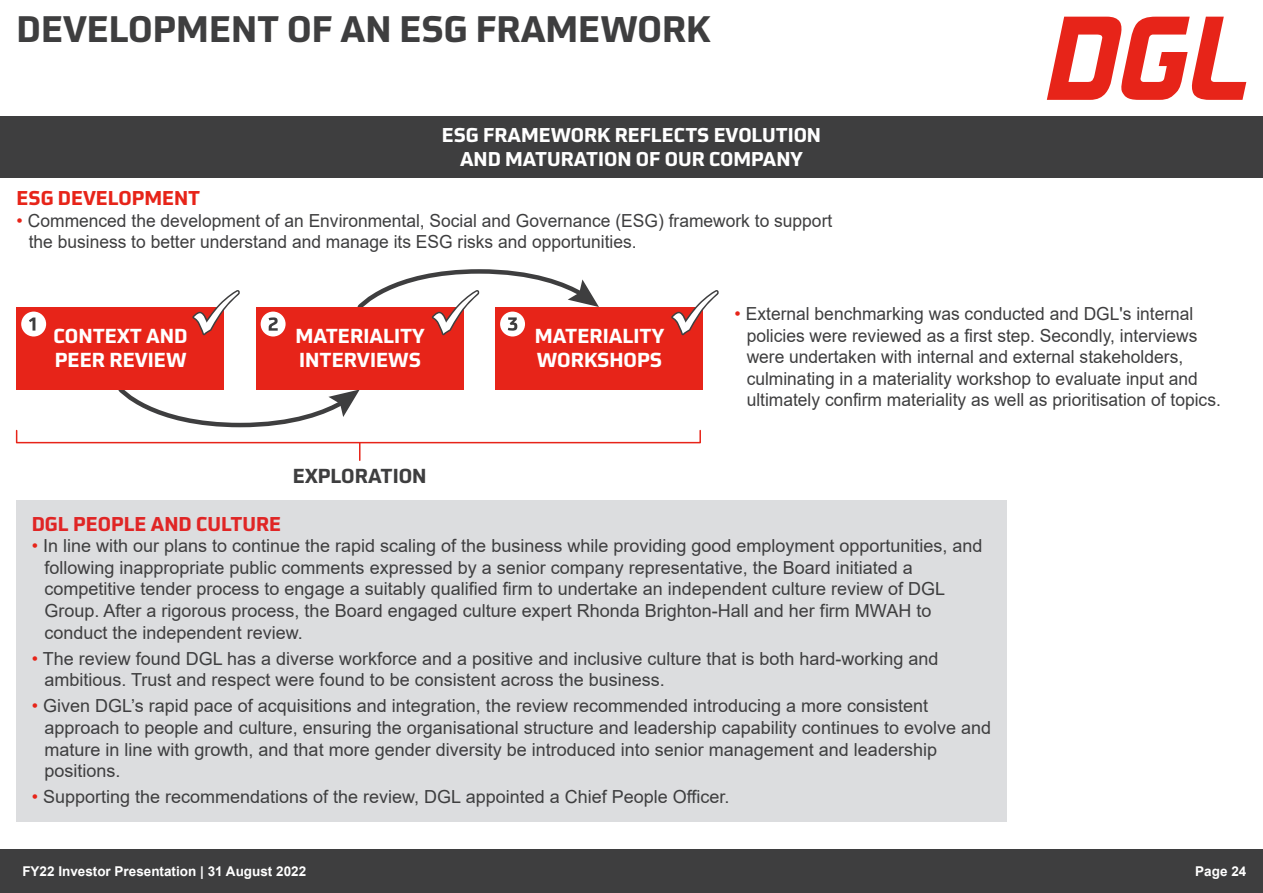
<style>
.page{position:relative;width:1263px;height:893px;background:#fff}
.page>*{position:absolute;margin:0;border:0;box-sizing:border-box;transform-origin:0 0}
.t1{font:700 36px "Utility Pro";color:#3e3e3f}
.t2{font:700 19.8px/23.7px "Utility Pro";color:#fff}
.t3{font:700 19.8px "Utility Pro";color:#3e3e3f}
.t4{font:700 19.5px/23.4px "Utility Pro";color:#fff;text-align:center}
.t5{font:700 19.5px "Utility Pro";color:#e02525}
.t6{font:700 19.5px "Utility Pro";color:#e72419}
.t7{font:18px/21.6px "Arial";color:#3e3e3f}
.t8{font:700 13.5px "Arial";color:#fff}
.s1{color:#e72419}
</style>
<div class="page">
<div style="left:0;top:849px;width:1263px;height:44px;background:#3e3e3f"></div>
<svg style="left:1047px;top:17px;width:199px;height:83px"></svg>
<div style="left:0;top:117px;width:1263px;height:61px;background:#3e3e3f"></div>
<svg style="left:116px;top:389px;width:244px;height:39px"></svg>
<div style="left:17px;top:307px;width:207px;height:82px;background:#e72419"></div>
<svg style="left:192px;top:290px;width:48px;height:45px"></svg>
<div style="left:21px;top:312px;width:25px;height:24px;background:#fff;border-radius:50%"></div>
<svg style="left:29px;top:317px;width:6px;height:14px"></svg>
<div style="left:256px;top:307px;width:207px;height:82px;background:#e72419"></div>
<div style="left:261px;top:312px;width:25px;height:24px;background:#fff;border-radius:50%"></div>
<svg style="left:269px;top:317px;width:9px;height:14px"></svg>
<div style="left:495px;top:307px;width:208px;height:82px;background:#e72419"></div>
<svg style="left:671px;top:290px;width:48px;height:45px"></svg>
<div style="left:500px;top:312px;width:25px;height:24px;background:#fff;border-radius:50%"></div>
<svg style="left:357px;top:269px;width:242px;height:66px"></svg>
<div style="left:16px;top:430px;width:685px;height:13px;border:2px solid #e72419"></div>
<svg style="left:359px;top:443px;width:1px;height:17px"></svg>
<div style="left:17px;top:501px;width:990px;height:321px;background:#dcdddf"></div>
<h1 class="t1" style="left:17px;top:-1px;width:695px">DEVELOPMENT OF AN ESG FRAMEWORK</h1>
<p class="t4" style="left:442px;top:122px;width:381px">ESG FRAMEWORK REFLECTS EVOLUTION<br>AND MATURATION OF OUR COMPANY</p>
<p class="t6" style="left:17px;top:181px;width:185px">ESG DEVELOPMENT</p>
<p class="t7" style="left:29px;top:209px;width:805px;text-indent:-12px"><span class="s1">•</span> Commenced the development of an Environmental, Social and Governance (ESG) framework to support the business to better understand and manage its ESG risks and opportunities.</p>
<p class="t2" style="left:54px;top:323px;width:135px">CONTEXT AND<br>PEER REVIEW</p>
<p class="t2" style="left:295px;top:323px;width:131px">MATERIALITY<br>INTERVIEWS</p>
<p class="t2" style="left:535px;top:323px;width:131px">MATERIALITY<br>WORKSHOPS</p>
<p class="t3" style="left:293px;top:459px;width:135px">EXPLORATION</p>
<p class="t7" style="left:747px;top:303px;width:476px;text-indent:-12px"><span class="s1">•</span> External benchmarking was conducted and DGL's internal policies were reviewed as a first step. Secondly, interviews were undertaken with internal and external stakeholders, culminating in a materiality workshop to evaluate input and ultimately confirm materiality as well as prioritisation of topics.</p>
<p class="t5" style="left:32px;top:507px;width:251px">DGL PEOPLE AND CULTURE</p>
<p class="t7" style="left:45px;top:535px;width:939px;text-indent:-13px"><span class="s1">•</span> In line with our plans to continue the rapid scaling of the business while providing good employment opportunities, and following inappropriate public comments expressed by a senior company representative, the Board initiated a competitive tender process to engage a suitably qualified firm to undertake an independent culture review of DGL Group. After a rigorous process, the Board engaged culture expert Rhonda Brighton-Hall and her firm MWAH to conduct the independent review.</p>
<p class="t7" style="left:45px;top:647px;width:895px;text-indent:-13px"><span class="s1">•</span> The review found DGL has a diverse workforce and a positive and inclusive culture that is both hard-working and ambitious. Trust and respect were found to be consistent across the business.</p>
<p class="t7" style="left:45px;top:695px;width:948px;text-indent:-13px"><span class="s1">•</span> Given DGL’s rapid pace of acquisitions and integration, the review recommended introducing a more consistent approach to people and culture, ensuring the organisational structure and leadership capability continues to evolve and mature in line with growth, and that more gender diversity be introduced into senior management and leadership positions.</p>
<p class="t7" style="left:32px;top:786px;width:699px"><span class="s1">•</span> Supporting the recommendations of the review, DGL appointed a Chief People Officer.</p>
<p class="t8" style="left:22px;top:862px;width:285px">FY22 Investor Presentation | 31 August 2022</p>
<p class="t8" style="left:1195px;top:862px;width:53px">Page 24</p>
</div>
